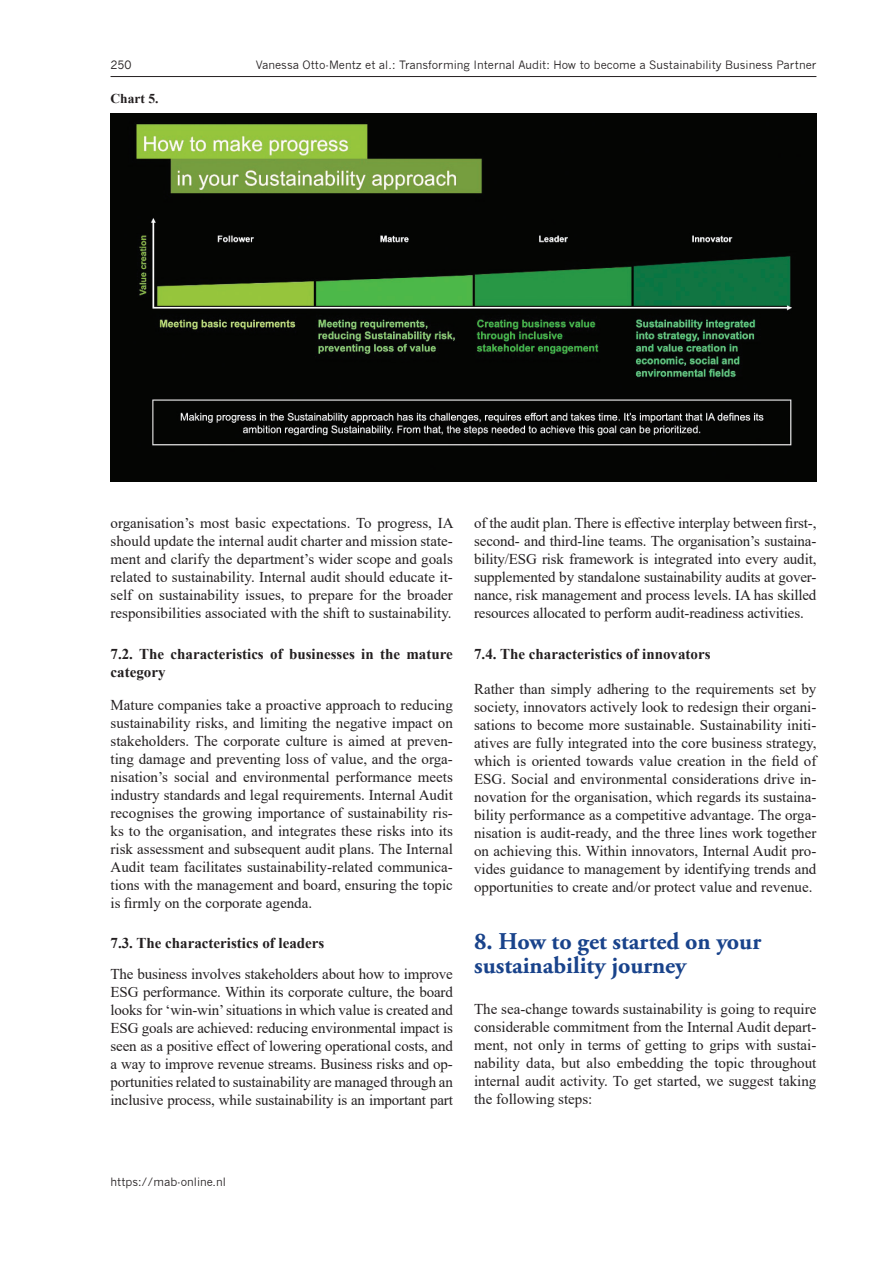
<style>
.page{position:relative;width:893px;height:1263px;background:#fff}
.page>*{position:absolute;margin:0;border:0;box-sizing:border-box;transform-origin:0 0}
.ZAG_1{font:700 24px/24px "Adobe Garamond Pro";color:#19438b}
.normal_0{font:15px/18px "Times New Roman";color:#231f20;text-align:justify}
.ZAG_2{font:700 15px/18px "Times New Roman";color:#231f20}
.FIG{font:700 13.5px "Times New Roman";color:#231f20}
.t1{font:11.25px "News Gothic";color:#231f20}
</style>
<div class="page">
<hr style="left:111px;top:76px;width:705px;height:1px;background:#231f20">
<img style="left:111px;top:114px;width:705px;height:367px">
<p class="t1" style="left:111px;top:58px;width:23px">250</p>
<p class="t1" style="left:256px;top:58px;width:562px">Vanessa Otto-Mentz et al.: Transforming Internal Audit: How to become a Sustainability Business Partner</p>
<p class="FIG" style="left:111px;top:88px;width:49px">Chart 5.</p>
<p class="normal_0" style="left:111px;top:514px;width:345px">organisation’s most basic expectations. To progress, IA should update the internal audit charter and mission state&shy;ment and clarify the department’s wider scope and goals related to sustainability. Internal audit should educate it&shy;self on sustainability issues, to prepare for the broader responsibilities associated with the shift to sustainability.</p>
<p class="ZAG_2" style="left:111px;top:644px;width:344px">7.2. The characteristics of businesses in the mature category</p>
<p class="normal_0" style="left:111px;top:695px;width:344px">Mature companies take a proactive approach to reducing sustainability risks, and limiting the negative impact on stakeholders. The corporate culture is aimed at preven&shy;ting damage and preventing loss of value, and the orga&shy;nisation’s social and environmental performance meets industry standards and legal requirements. Internal Audit recognises the growing importance of sustainability ris&shy;ks to the organisation, and integrates these risks into its risk assessment and subsequent audit plans. The Internal Audit team facilitates sustainability-related communica&shy;tions with the management and board, ensuring the topic is firmly on the corporate agenda.</p>
<p class="ZAG_2" style="left:111px;top:934px;width:215px">7.3. The characteristics of leaders</p>
<p class="normal_0" style="left:111px;top:964px;width:344px">The business involves stakeholders about how to improve ESG performance. Within its corporate culture, the board looks for ‘win-win’ situations in which value is created and ESG goals are achieved: reducing environmental impact is seen as a positive effect of lowering operational costs, and a way to improve revenue streams. Business risks and op&shy;portunities related to sustainability are managed through an inclusive process, while sustainability is an important part</p>
<p class="normal_0" style="left:474px;top:514px;width:344px">of the audit plan. There is effective interplay between first-, second- and third-line teams. The organisation’s sustaina&shy;bility/ESG risk framework is integrated into every audit, supplemented by standalone sustainability audits at gover&shy;nance, risk management and process levels. IA has skilled resources allocated to perform audit-readiness activities.</p>
<p class="ZAG_2" style="left:474px;top:644px;width:238px">7.4. The characteristics of innovators</p>
<p class="normal_0" style="left:474px;top:679px;width:344px">Rather than simply adhering to the requirements set by society, innovators actively look to redesign their organi&shy;sations to become more sustainable. Sustainability initi&shy;atives are fully integrated into the core business strategy, which is oriented towards value creation in the field of ESG. Social and environmental considerations drive in&shy;novation for the organisation, which regards its sustaina&shy;bility performance as a competitive advantage. The orga&shy;nisation is audit-ready, and the three lines work together on achieving this. Within innovators, Internal Audit pro&shy;vides guidance to management by identifying trends and opportunities to create and/or protect value and revenue.</p>
<p class="ZAG_1" style="left:474px;top:929px;width:289px">8. How to get started on your sustainability journey</p>
<p class="normal_0" style="left:474px;top:999px;width:344px">The sea-change towards sustainability is going to require considerable commitment from the Internal Audit depart&shy;ment, not only in terms of getting to grips with sustai&shy;nability data, but also embedding the topic throughout internal audit activity. To get started, we suggest taking the following steps:</p>
<p class="t1" style="left:111px;top:1175px;width:117px">https://mab-online.nl</p>
</div>
